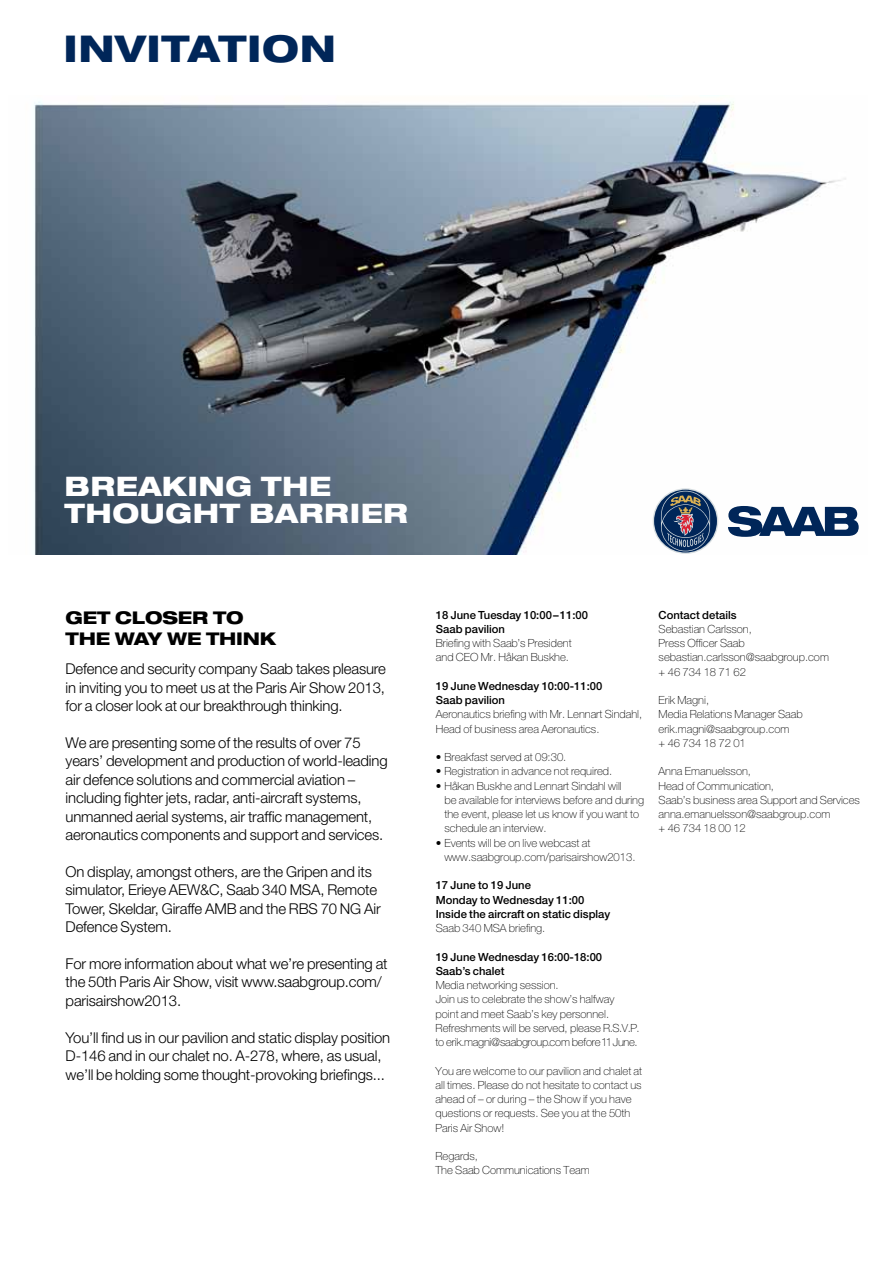
<style>
.page{position:relative;width:893px;height:1263px;background:#fff}
.page>*{position:absolute;margin:0;border:0;box-sizing:border-box;transform-origin:0 0}
.t1{font:800 expanded 36.9px "Helvetica Neue";letter-spacing:.02em;color:#002659}
.t2{font:800 expanded 27px/27.2px "Helvetica Neue";letter-spacing:.02em;color:#fff}
.t3{font:800 expanded 17.55px/21px "Helvetica Neue";letter-spacing:-.01em;color:#000}
.t4{font:300 14.85px/18.5px "Helvetica Neue";letter-spacing:-.01em;color:#000}
.t5{font:100 11.25px/14.2px "Helvetica Neue";color:#000}
.t6{font:500 11.25px/14.2px "Helvetica Neue";color:#000}
</style>
<div class="page">
<img style="left:34px;top:101px;width:812px;height:454px">
<svg style="left:653px;top:488px;width:65px;height:66px"></svg>
<div style="left:654px;top:490px;width:63px;height:62px;background:#002659;border-radius:50%"></div>
<svg style="left:661px;top:491px;width:49px;height:60px"></svg>
<svg style="left:728px;top:506px;width:131px;height:31px"></svg>
<h1 class="t1" style="left:63px;top:25px;width:274px">INVITATION</h1>
<h2 class="t2" style="left:65px;top:472px;width:345px">BREAKING THE<br>THOUGHT BARRIER</h2>
<h3 class="t3" style="left:66px;top:607px;width:212px">GET CLOSER TO<br>THE WAY WE THINK</h3>
<h3 class="t4" style="left:66px;top:659px;width:322px;text-align:justify">Defence and security company Saab takes pleasure in inviting you to meet us at the Paris Air Show 2013, for a closer look at our breakthrough thinking.</h3>
<p class="t4" style="left:66px;top:733px;width:324px">We are presenting some of the results of over 75 years’ development and production of world-leading air defence solutions and commercial aviation – including fighter jets, radar, anti-aircraft systems, unmanned aerial systems, air traffic management, aeronautics components and support and services.</p>
<h3 class="t4" style="left:66px;top:862px;width:317px">On display, amongst others, are the Gripen and its simulator, Erieye AEW&amp;C, Saab 340 MSA, Remote Tower, Skeldar, Giraffe AMB and the RBS 70 NG Air Defence System.</h3>
<h3 class="t4" style="left:66px;top:954px;width:324px">For more information about what we’re presenting at the 50th Paris Air Show, visit www.saabgroup.com/ parisairshow2013.</h3>
<h3 class="t4" style="left:66px;top:1028px;width:326px">You’ll find us in our pavilion and static display position<br>D-146 and in our chalet no. A-278, where, as usual, we’ll be holding some thought-provoking briefings...</h3>
<p class="t6" style="left:436px;top:607px;width:154px">18 June Tuesday 10:00 – 11:00<br>Saab pavilion</p>
<p class="t5" style="left:436px;top:636px;width:137px">Briefing with Saab’s President and CEO Mr. Håkan Buskhe.</p>
<p class="t6" style="left:436px;top:678px;width:168px">19 June Wednesday 10:00-11:00<br>Saab pavilion</p>
<p class="t5" style="left:436px;top:707px;width:208px">Aeronautics briefing with Mr. Lennart Sindahl,<br>Head of business area Aeronautics.</p>
<p class="t5" style="left:436px;top:750px;width:132px">• Breakfast served at 09:30.</p>
<p class="t5" style="left:436px;top:764px;width:178px">• Registration in advance not required.</p>
<p class="t5" style="left:444px;top:778px;width:201px;text-indent:-9px">• Håkan Buskhe and Lennart Sindahl will<br>be available for interviews before and during the event, please let us know if you want to schedule an interview.</p>
<p class="t5" style="left:444px;top:835px;width:193px;text-indent:-9px">• Events will be on live webcast at www.saabgroup.com/parisairshow2013.</p>
<p class="t6" style="left:436px;top:878px;width:176px">17 June to 19 June<br>Monday to Wednesday 11:00<br>Inside the aircraft on static display</p>
<p class="t5" style="left:436px;top:921px;width:111px">Saab 340 MSA briefing.</p>
<p class="t6" style="left:436px;top:949px;width:168px">19 June Wednesday 16:00-18:00<br>Saab’s chalet</p>
<p class="t5" style="left:436px;top:978px;width:206px">Media networking session.<br>Join us to celebrate the show’s halfway point and meet Saab’s key personnel.<br>Refreshments will be served, please R.S.V.P. to erik.magni@saabgroup.com before11June.</p>
<p class="t5" style="left:435px;top:1063px;width:208px">You are welcome to our pavilion and chalet at all times. Please do not hesitate to contact us ahead of – or during – the Show if you have questions or requests. See you at the 50th Paris Air Show!</p>
<p class="t5" style="left:435px;top:1149px;width:156px">Regards,<br>The Saab Communications Team</p>
<p class="t6" style="left:659px;top:607px;width:79px">Contact details</p>
<p class="t5" style="left:659px;top:622px;width:172px">Sebastian Carlsson,<br>Press Officer Saab sebastian.carlsson@saabgroup.com + 46 734 18 71 62</p>
<p class="t5" style="left:659px;top:693px;width:146px">Erik Magni,<br>Media Relations Manager Saab erik.magni@saabgroup.com<br>+ 46 734 18 72 01</p>
<p class="t5" style="left:659px;top:764px;width:203px">Anna Emanuelsson,<br>Head of Communication,<br>Saab’s business area Support and Services anna.emanuelsson@saabgroup.com<br>+ 46 734 18 00 12</p>
</div>
